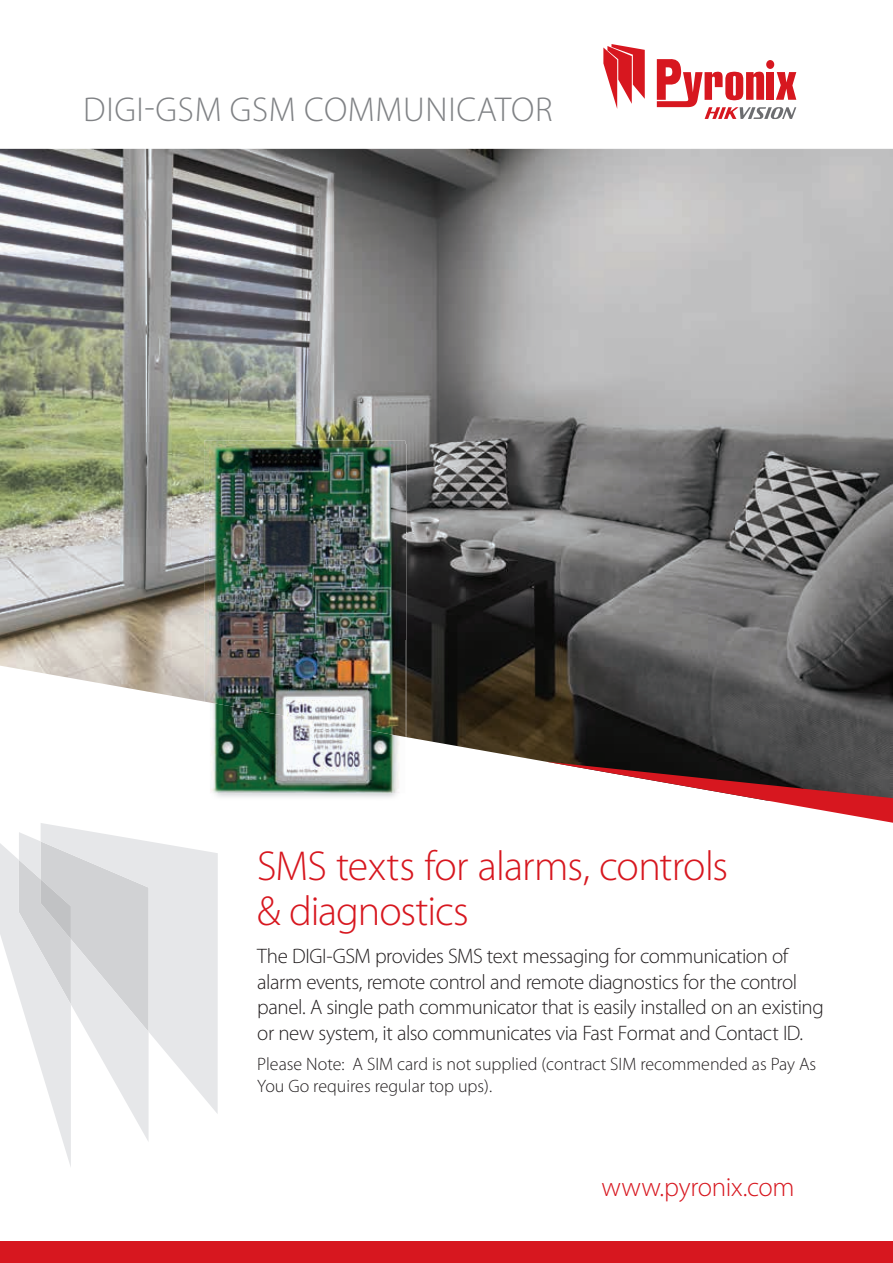
<style>
.page{position:relative;width:893px;height:1263px;background:#fff}
.page>*{position:absolute;margin:0;border:0;box-sizing:border-box;transform-origin:0 0}
.t1{font:300 42px/45px "Myriad Pro";letter-spacing:-.02em;color:#d7171f}
.t2{font:300 34.65px "Myriad Pro";letter-spacing:.02em;color:#808285}
.t3{font:300 27px "Myriad Pro";letter-spacing:-.01em;color:#d7171f}
.t4{font:300 21px/25.5px "Myriad Pro";letter-spacing:-.025em;color:#231f20}
.t5{font:300 18px/21.6px "Myriad Pro";color:#231f20}
</style>
<div class="page">
<svg style="left:603px;top:44px;width:42px;height:65px"></svg>
<svg style="left:657px;top:59px;width:139px;height:60px"></svg>
<div style="left:0;top:1242px;width:893px;height:21px;background:#d7171f"></div>
<img style="left:0;top:149px;width:893px;height:613px">
<svg style="left:548px;top:762px;width:345px;height:61px"></svg>
<svg style="left:41px;top:823px;width:177px;height:291px;fill:#e6e7e9"></svg>
<svg style="left:0;top:832px;width:149px;height:335px"></svg>
<img style="left:210px;top:444px;width:196px;height:354px">
<img style="left:204px;top:493px;width:6px;height:269px">
<img style="left:204px;top:441px;width:201px;height:52px">
<img style="left:210px;top:702px;width:195px;height:91px">
<h2 class="t2" style="left:83px;top:88px;width:471px">DIGI-GSM GSM COMMUNICATOR</h2>
<h1 class="t1" style="left:257px;top:843px;width:472px">SMS texts for alarms, controls &amp; diagnostics</h1>
<p class="t4" style="left:257px;top:943px;width:568px">The DIGI-GSM provides SMS text messaging for communication of alarm events, remote control and remote diagnostics for the control panel. A single path communicator that is easily installed on an existing or new system, it also communicates via Fast Format and Contact ID.</p>
<p class="t5" style="left:257px;top:1053px;width:560px">Please Note: A SIM card is not supplied (contract SIM recommended as Pay As<br>You Go requires regular top ups).</p>
<p class="t3" style="left:601px;top:1171px;width:195px">www.pyronix.com</p>
</div>
